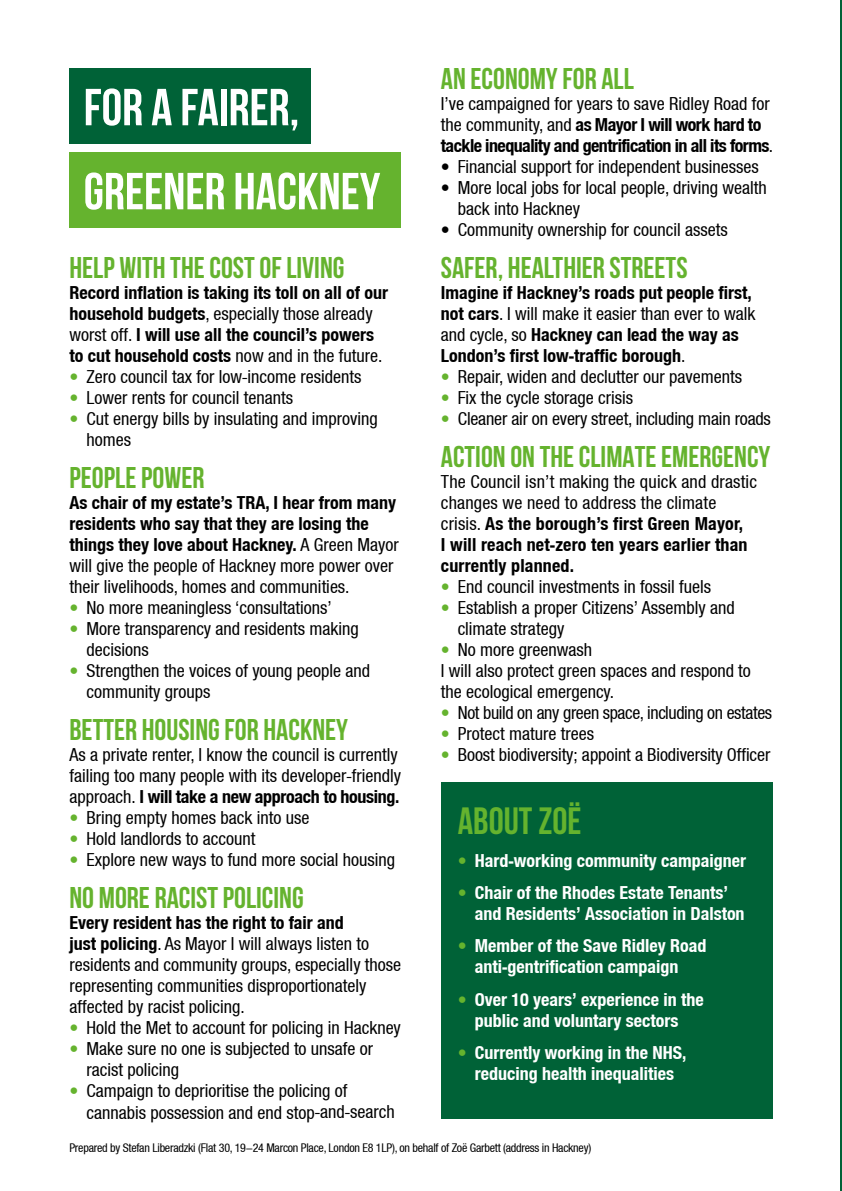
<style>
.page{position:relative;width:842px;height:1191px;background:#fff}
.page>*{position:absolute;margin:0;border:0;box-sizing:border-box;transform-origin:0 0}
.t1{font:700 52px "Bebas Neue";color:#fff}
.t2{font:700 38px "Bebas Neue";color:#65b32e}
.t3{font:700 30px "Bebas Neue";color:#65b32e}
.t4{font:condensed 18px/21px "Helvetica Neue LT";color:#000}
.t5{font:700 condensed 18px/21px "Helvetica Neue LT";color:#000}
.t6{font:700 condensed 18px/21px "Helvetica Neue LT";color:#fff}
.t7{font:700 condensed 18px/21px "Helvetica Neue LT";letter-spacing:-.03em;color:#000}
.t8{font:condensed 18px "Helvetica Neue LT";letter-spacing:-.02em;color:#000}
.t9{font:condensed 12px "Helvetica Neue LT";letter-spacing:-.02em;color:#000}
.s1{font-weight:400}
.s2{color:#65b32e}
.s3{font-weight:700}
.s4{font-weight:400;color:#65b32e}
</style>
<div class="page">
<hr style="left:840px;top:0;width:2px;height:1191px;background:#006237">
<div style="left:441px;top:782px;width:331px;height:336px;background:#006237"></div>
<div style="left:69px;top:152px;width:332px;height:75px;background:#65b32e"></div>
<div style="left:69px;top:68px;width:242px;height:75px;background:#006237"></div>
<h1 class="t1" style="left:84px;top:79px;width:217px">FOR A FAIRER,</h1>
<h1 class="t1" style="left:84px;top:163px;width:298px">GREENER HACKNEY</h1>
<h3 class="t3" style="left:69px;top:251px;width:277px">HELP WITH THE COST OF LIVING</h3>
<p class="t5" style="left:69px;top:282px;width:320px">Record inflation is taking its toll on all of our household budgets<span class="s1">, especially those already worst off.</span> I will use all the council’s powers to cut household costs <span class="s1">now and in the future.</span></p>
<p class="t4" style="left:69px;top:366px;width:294px"><span class="s2">•</span> Zero council tax for low-income residents</p>
<p class="t4" style="left:69px;top:387px;width:225px"><span class="s2">•</span> Lower rents for council tenants</p>
<p class="t4" style="left:86px;top:408px;width:293px;text-indent:-17px"><span class="s2">•</span> Cut energy bills by insulating and improving homes</p>
<h3 class="t3" style="left:69px;top:461px;width:137px">PEOPLE POWER</h3>
<p class="t5" style="left:69px;top:492px;width:331px">As chair of my estate’s TRA, I hear from many residents who say that they are losing the things they love about Hackney. <span class="s1">A Green Mayor will give the people of Hackney more power over their livelihoods, homes and communities.</span></p>
<p class="t4" style="left:69px;top:597px;width:264px"><span class="s2">•</span> No more meaningless ‘consultations’</p>
<p class="t4" style="left:86px;top:618px;width:274px;text-indent:-17px"><span class="s2">•</span> More transparency and residents making decisions</p>
<p class="t4" style="left:86px;top:660px;width:285px;text-indent:-17px"><span class="s2">•</span> Strengthen the voices of young people and community groups</p>
<h3 class="t3" style="left:69px;top:713px;width:280px">BETTER HOUSING FOR HACKNEY</h3>
<p class="t4" style="left:69px;top:744px;width:333px">As a private renter, I know the council is currently failing too many people with its developer-friendly approach. <span class="s3">I will take a new approach to housing.</span></p>
<p class="t4" style="left:69px;top:807px;width:241px"><span class="s2">•</span> Bring empty homes back into use</p>
<p class="t4" style="left:69px;top:828px;width:187px"><span class="s2">•</span> Hold landlords to account</p>
<p class="t4" style="left:69px;top:849px;width:327px"><span class="s2">•</span> Explore new ways to fund more social housing</p>
<h3 class="t3" style="left:69px;top:881px;width:236px">NO MORE RACIST POLICING</h3>
<p class="t4" style="left:69px;top:912px;width:333px"><span class="s3">Every resident has the right to fair and<br>just policing</span>. As Mayor I will always listen to residents and community groups, especially those representing communities disproportionately affected by racist policing.</p>
<p class="t4" style="left:69px;top:1017px;width:333px"><span class="s2">•</span> Hold the Met to account for policing in Hackney</p>
<p class="t4" style="left:86px;top:1038px;width:288px;text-indent:-17px"><span class="s2">•</span> Make sure no one is subjected to unsafe or racist policing</p>
<p class="t4" style="left:86px;top:1080px;width:310px;text-indent:-17px"><span class="s2">•</span> Campaign to deprioritise the policing of cannabis possession and end stop-and-search</p>
<h3 class="t3" style="left:441px;top:62px;width:195px">AN ECONOMY FOR ALL</h3>
<p class="t7" style="left:441px;top:93px;width:334px"><span class="s1">I’ve campaigned for years to save Ridley Road for the community, and</span> as Mayor I will work hard to tackle inequality and gentrification in all its forms<span class="s1">.</span></p>
<p class="t4" style="left:441px;top:156px;width:319px">• Financial support for independent businesses</p>
<p class="t4" style="left:458px;top:177px;width:310px;text-indent:-17px">• More local jobs for local people, driving wealth back into Hackney</p>
<p class="t4" style="left:441px;top:219px;width:289px">• Community ownership for council assets</p>
<h3 class="t3" style="left:441px;top:251px;width:248px">SAFER, HEALTHIER STREETS</h3>
<p class="t5" style="left:441px;top:282px;width:316px">Imagine if Hackney’s roads put people first, not cars<span class="s1">. I will make it easier than ever to walk and cycle, so</span> Hackney can lead the way as London’s first low-traffic borough<span class="s1">.</span></p>
<p class="t4" style="left:441px;top:366px;width:303px"><span class="s2">•</span> Repair, widen and declutter our pavements</p>
<p class="t4" style="left:441px;top:387px;width:194px"><span class="s2">•</span> Fix the cycle storage crisis</p>
<p class="t4" style="left:441px;top:408px;width:332px"><span class="s2">•</span> Cleaner air on every street, including main roads</p>
<h3 class="t3" style="left:441px;top:440px;width:331px">ACTION ON THE CLIMATE EMERGENCY</h3>
<p class="t5" style="left:441px;top:471px;width:318px"><span class="s1">The Council isn’t making the quick and drastic changes we need to address the climate crisis.</span> As the borough’s first Green Mayor,<br>I will reach net-zero ten years earlier than currently planned.</p>
<p class="t4" style="left:441px;top:576px;width:272px"><span class="s2">•</span> End council investments in fossil fuels</p>
<p class="t4" style="left:458px;top:597px;width:278px;text-indent:-17px"><span class="s2">•</span> Establish a proper Citizens’ Assembly and climate strategy</p>
<p class="t4" style="left:441px;top:639px;width:312px"><span class="s2">•</span> No more greenwash<br>I will also protect green spaces and respond to the ecological emergency.</p>
<p class="t8" style="left:441px;top:702px;width:333px"><span class="s2">•</span> Not build on any green space, including on estates</p>
<p class="t4" style="left:441px;top:723px;width:155px"><span class="s2">•</span> Protect mature trees</p>
<p class="t4" style="left:441px;top:744px;width:331px"><span class="s2">•</span> Boost biodiversity; appoint a Biodiversity Officer</p>
<h2 class="t2" style="left:458px;top:800px;width:125px">ABOUT ZOË</h2>
<p class="t6" style="left:458px;top:849px;width:290px"><span class="s4">•</span> Hard-working community campaigner</p>
<p class="t6" style="left:475px;top:882px;width:271px;text-indent:-17px"><span class="s2">•</span> Chair of the Rhodes Estate Tenants’ and Residents’ Association in Dalston</p>
<p class="t6" style="left:475px;top:935px;width:233px;text-indent:-17px"><span class="s2">•</span> Member of the Save Ridley Road anti-gentrification campaign</p>
<p class="t6" style="left:458px;top:988px;width:247px;text-align:center"><span class="s2">•</span> Over 10 years’ experience in the public and voluntary sectors</p>
<p class="t6" style="left:458px;top:1042px;width:230px;text-align:center"><span class="s2">•</span> Currently working in the NHS, reducing health inequalities</p>
<p class="t9" style="left:69px;top:1141px;width:523px">Prepared by Stefan Liberadzki (Flat 30, 19-24 Marcon Place, London E8 1LP), on behalf of Zoë Garbett (address in Hackney)</p>
</div>
